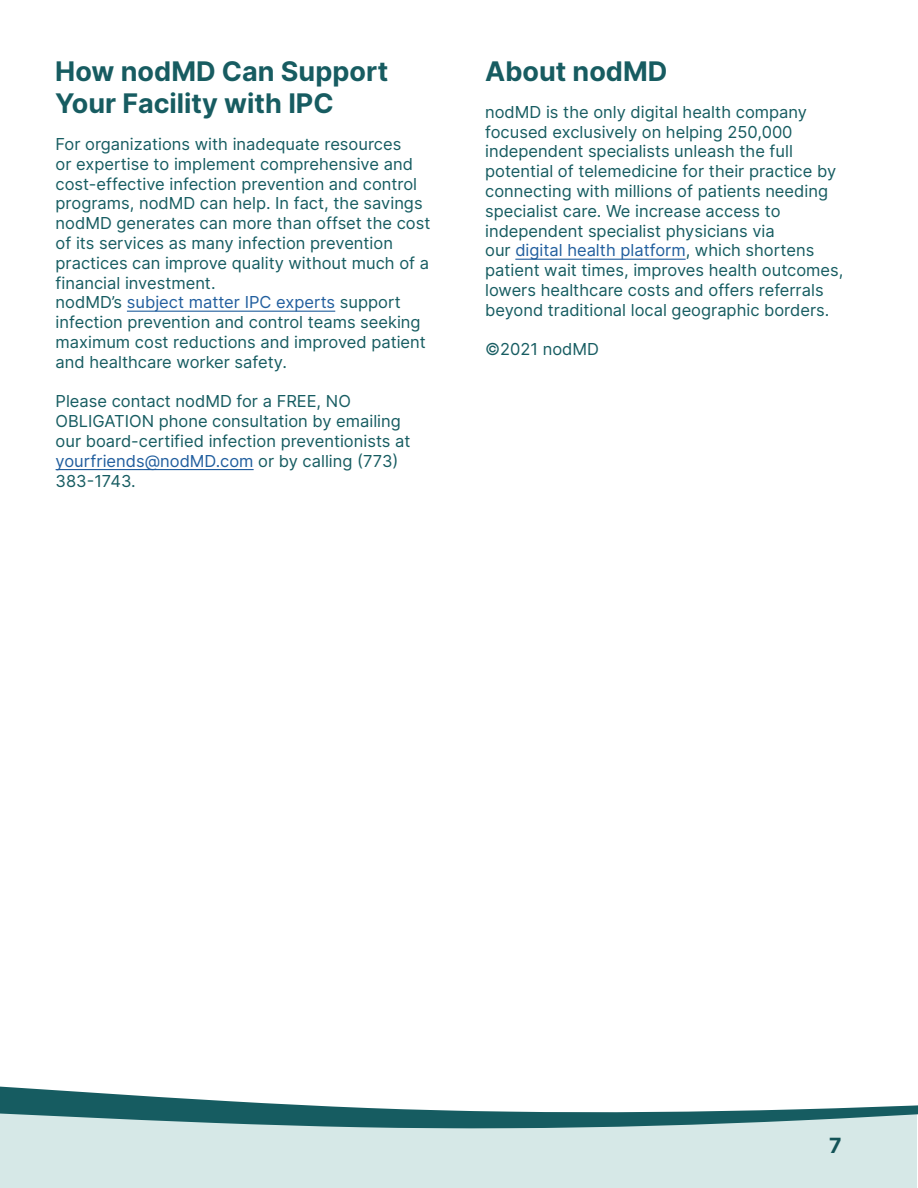
<style>
.page{position:relative;width:918px;height:1188px;background:#fff}
.page>*{position:absolute;margin:0;border:0;box-sizing:border-box;transform-origin:0 0}
.t1{font:700 27px "Inter";color:#175c61}
.t2{font:700 21px "Inter";color:#175c61}
.t3{font:16.5px/19.8px "Inter";color:#165c61}
.s1{color:#215e9e}
</style>
<div class="page">
<div style="left:0;top:1130px;width:917px;height:58px;background:#d6e8e7"></div>
<hr style="left:0;top:1128px;width:917px;height:2px;background:#d6e8e7">
<svg style="left:0;top:1086px;width:918px;height:42px"></svg>
<hr style="left:127px;top:311px;width:208px;height:1px;background:#215e9e">
<hr style="left:56px;top:469px;width:198px;height:1px;background:#215e9e">
<hr style="left:515px;top:259px;width:171px;height:1px;background:#215e9e">
<h1 class="t1" style="left:55px;top:51px;width:335px">How nodMD Can Support</h1>
<h1 class="t1" style="left:485px;top:51px;width:184px">About nodMD</h1>
<h1 class="t1" style="left:55px;top:83px;width:280px">Your Facility with IPC</h1>
<p class="t3" style="left:56px;top:134px;width:376px">For organizations with inadequate resources<br>or expertise to implement comprehensive and cost-effective infection prevention and control programs, nodMD can help. In fact, the savings nodMD generates can more than offset the cost of its services as many infection prevention practices can improve quality without much of a financial investment.<br>nodMD’s <span class="s1">subject matter IPC experts</span> support infection prevention and control teams seeking maximum cost reductions and improved patient and healthcare worker safety.</p>
<p class="t3" style="left:56px;top:391px;width:356px">Please contact nodMD for a FREE, NO OBLIGATION phone consultation by emailing our board-certified infection preventionists at <span class="s1">yourfriends@nodMD.com</span> or by calling (773)<br>383-1743.</p>
<p class="t3" style="left:485px;top:102px;width:360px">nodMD is the only digital health company focused exclusively on helping 250,000 independent specialists unleash the full potential of telemedicine for their practice by connecting with millions of patients needing specialist care. We increase access to independent specialist physicians via<br>our <span class="s1">digital health platform</span>, which shortens patient wait times, improves health outcomes, lowers healthcare costs and offers referrals beyond traditional local geographic borders.</p>
<p class="t3" style="left:485px;top:339px;width:115px">©2021 nodMD</p>
<p class="t2" style="left:829px;top:1130px;width:14px">7</p>
</div>
